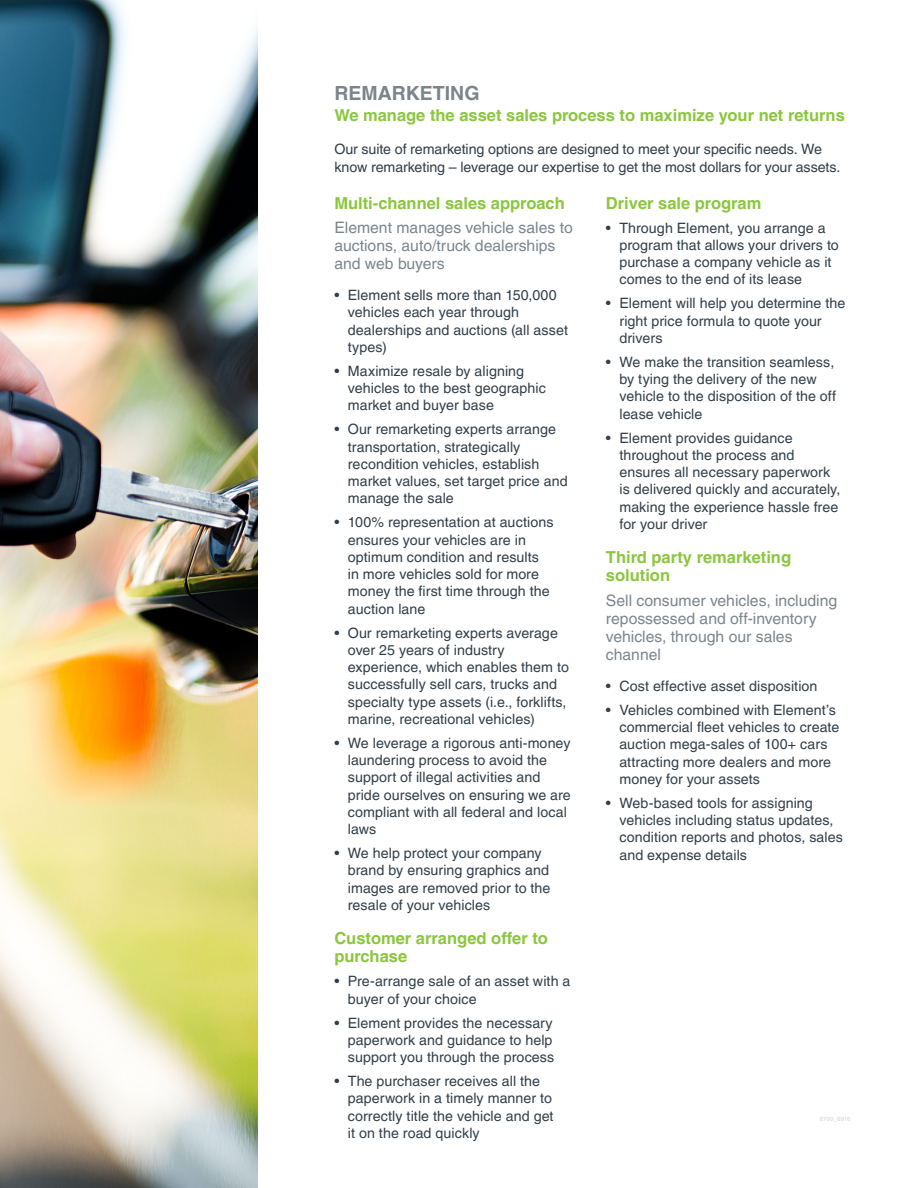
<style>
.page{position:relative;width:918px;height:1188px;background:#fff}
.page>*{position:absolute;margin:0;border:0;box-sizing:border-box;transform-origin:0 0}
.Heading_Level_1{font:700 19.5px "Helvetica LT Pro";color:#7c858c}
.Heading_Level_2{font:700 16.5px/18px "Helvetica LT Pro";color:#8bc63e}
.Heading_Level_1-2{font:700 16.5px "Helvetica LT Pro";color:#8bc63e}
.Subhead{font:15.75px/18px "Helvetica LT Pro";color:#7c858c}
.Body_Text{font:14.25px/17.2px "Helvetica LT Pro";letter-spacing:.005em;color:#313e48}
.Job_Code{font:6px "Helvetica LT Pro";letter-spacing:.01em;color:#d1d2d4}
</style>
<div class="page">
<img style="left:0;top:0;width:257px;height:1188px">
<p class="Heading_Level_1" style="left:334px;top:82px;width:147px">REMARKETING</p>
<p class="Heading_Level_1-2" style="left:334px;top:106px;width:512px">We manage the asset sales process to maximize your net returns</p>
<p class="Body_Text" style="left:334px;top:139px;width:508px;line-height:18.8px">Our suite of remarketing options are designed to meet your specific needs. We know remarketing – leverage our expertise to get the most dollars for your assets.</p>
<p class="Heading_Level_2" style="left:334px;top:194px;width:232px">Multi-channel sales approach</p>
<p class="Subhead" style="left:334px;top:219px;width:240px">Element manages vehicle sales to auctions, auto/truck dealerships and web buyers</p>
<p class="Body_Text" style="left:348px;top:286px;width:222px;text-indent:-14px">• Element sells more than 150,000 vehicles each year through dealerships and auctions (all asset types)</p>
<p class="Body_Text" style="left:348px;top:362px;width:200px;text-indent:-14px">• Maximize resale by aligning vehicles to the best geographic market and buyer base</p>
<p class="Body_Text" style="left:348px;top:421px;width:221px;text-indent:-14px">• Our remarketing experts arrange transportation, strategically recondition vehicles, establish market values, set target price and manage the sale</p>
<p class="Body_Text" style="left:348px;top:514px;width:207px;text-indent:-14px">• 100% representation at auctions ensures your vehicles are in optimum condition and results in more vehicles sold for more money the first time through the auction lane</p>
<p class="Body_Text" style="left:348px;top:624px;width:223px;text-indent:-14px">• Our remarketing experts average over 25 years of industry experience, which enables them to successfully sell cars, trucks and specialty type assets (i.e., forklifts, marine, recreational vehicles)</p>
<p class="Body_Text" style="left:348px;top:734px;width:225px;text-indent:-14px">• We leverage a rigorous anti-money laundering process to avoid the support of illegal activities and pride ourselves on ensuring we are compliant with all federal and local laws</p>
<p class="Body_Text" style="left:348px;top:844px;width:204px;text-indent:-14px">• We help protect your company brand by ensuring graphics and images are removed prior to the resale of your vehicles</p>
<p class="Heading_Level_2" style="left:334px;top:930px;width:215px">Customer arranged offer to purchase</p>
<p class="Body_Text" style="left:348px;top:973px;width:224px;text-indent:-14px">• Pre-arrange sale of an asset with a buyer of your choice</p>
<p class="Body_Text" style="left:348px;top:1014px;width:208px;text-indent:-14px">• Element provides the necessary paperwork and guidance to help support you through the process</p>
<p class="Body_Text" style="left:348px;top:1072px;width:207px;text-indent:-14px">• The purchaser receives all the paperwork in a timely manner to correctly title the vehicle and get it on the road quickly</p>
<p class="Heading_Level_2" style="left:606px;top:194px;width:157px">Driver sale program</p>
<p class="Body_Text" style="left:619px;top:219px;width:221px;text-indent:-14px">• Through Element, you arrange a program that allows your drivers to purchase a company vehicle as it comes to the end of its lease</p>
<p class="Body_Text" style="left:619px;top:295px;width:227px;text-indent:-14px">• Element will help you determine the right price formula to quote your drivers</p>
<p class="Body_Text" style="left:619px;top:353px;width:218px;text-indent:-14px">• We make the transition seamless, by tying the delivery of the new vehicle to the disposition of the off lease vehicle</p>
<p class="Body_Text" style="left:619px;top:429px;width:223px;text-indent:-14px">• Element provides guidance throughout the process and ensures all necessary paperwork is delivered quickly and accurately, making the experience hassle free for your driver</p>
<p class="Heading_Level_2" style="left:606px;top:549px;width:187px">Third party remarketing solution</p>
<p class="Subhead" style="left:606px;top:592px;width:233px">Sell consumer vehicles, including repossessed and off-inventory vehicles, through our sales channel</p>
<p class="Body_Text" style="left:606px;top:677px;width:213px">• Cost effective asset disposition</p>
<p class="Body_Text" style="left:619px;top:701px;width:222px;text-indent:-14px">• Vehicles combined with Element’s commercial fleet vehicles to create auction mega-sales of 100+ cars attracting more dealers and more money for your assets</p>
<p class="Body_Text" style="left:619px;top:794px;width:225px;text-indent:-14px">• Web-based tools for assigning vehicles including status updates, condition reports and photos, sales and expense details</p>
<p class="Job_Code" style="left:820px;top:1115px;width:32px">6700_0916</p>
</div>
